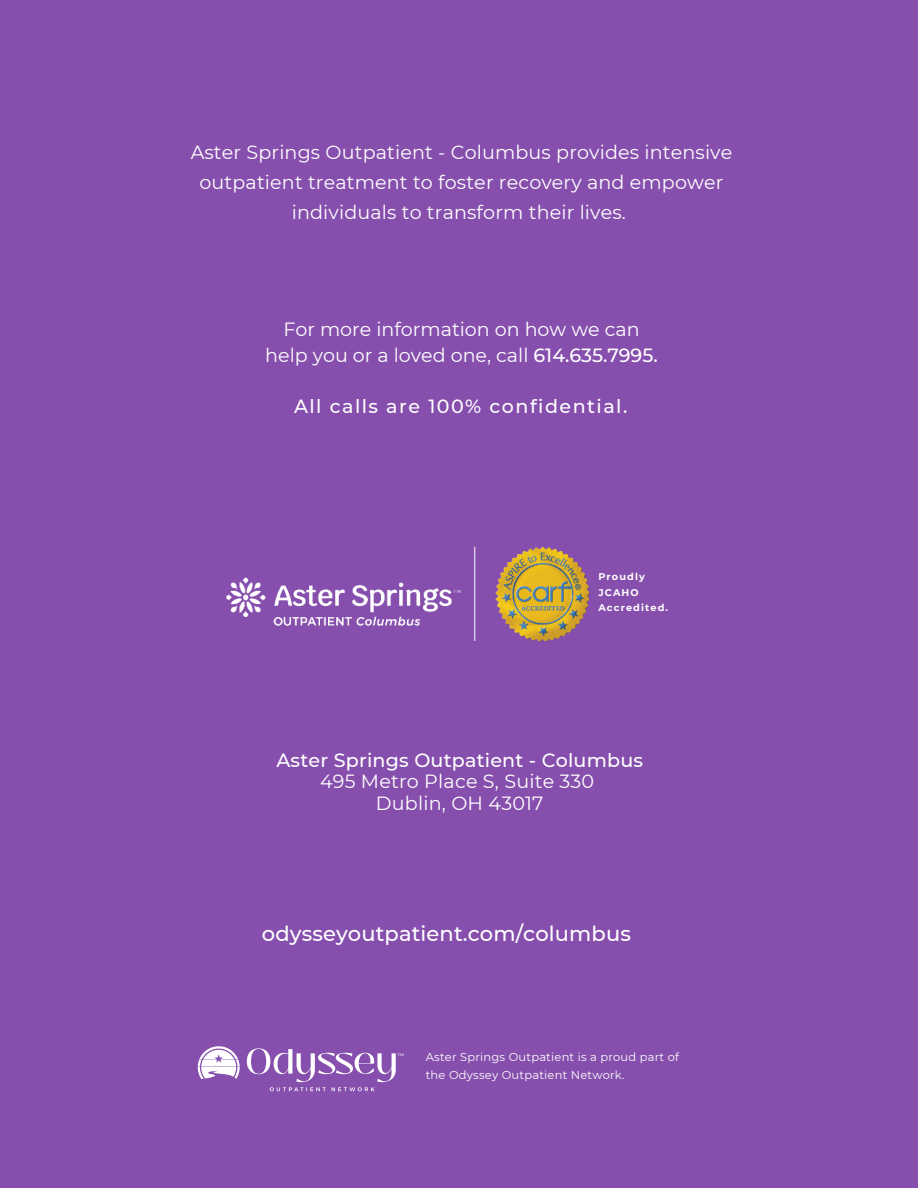
<style>
.page{position:relative;width:918px;height:1188px;background:#864fad}
.page>*{position:absolute;margin:0;border:0;box-sizing:border-box;transform-origin:0 0}
.t1{font:500 21px "Montserrat";letter-spacing:.005em;color:#fff}
.t2{font:19.05px/30.2px "Montserrat";letter-spacing:.01em;color:#fff;text-align:center}
.t3{font:500 19.05px "Montserrat";letter-spacing:.01em;color:#fff}
.t4{font:500 19.05px "Montserrat";letter-spacing:.08em;color:#fff}
.t5{font:11.4px/17.2px "Montserrat";letter-spacing:.02em;color:#fff}
.t6{font:700 9.75px/15.3px "Montserrat";letter-spacing:.115em;color:#fff}
.s1{font-weight:500}
</style>
<div class="page">
<svg style="left:198px;top:1046px;width:42px;height:33px"></svg>
<svg style="left:247px;top:1048px;width:157px;height:43px"></svg>
<img style="left:495px;top:547px;width:94px;height:94px;border-radius:50%">
<hr style="left:474px;top:547px;width:1px;height:94px;background:#fff">
<img style="left:226px;top:577px;width:235px;height:49px">
<p class="t2" style="left:191px;top:136px;width:543px">Aster Springs Outpatient - Columbus provides intensive outpatient treatment to foster recovery and empower individuals to transform their lives.</p>
<p class="t2" style="left:265px;top:315px;width:394px;line-height:25.8px">For more information on how we can help you or a loved one, call <span class="s1">614.635.7995.</span></p>
<p class="t4" style="left:294px;top:393px;width:335px">All calls are 100% confidential.</p>
<p class="t6" style="left:598px;top:569px;width:71px">Proudly<br>JCAHO<br>Accredited.</p>
<p class="t3" style="left:276px;top:747px;width:368px">Aster Springs Outpatient - Columbus</p>
<p class="t2" style="left:320px;top:770px;width:276px;line-height:21.5px">495 Metro Place S, Suite 330<br>Dublin, OH 43017</p>
<p class="t1" style="left:262px;top:919px;width:370px">odysseyoutpatient.com/columbus</p>
<p class="t5" style="left:426px;top:1048px;width:255px">Aster Springs Outpatient is a proud part of the Odyssey Outpatient Network.</p>
</div>
